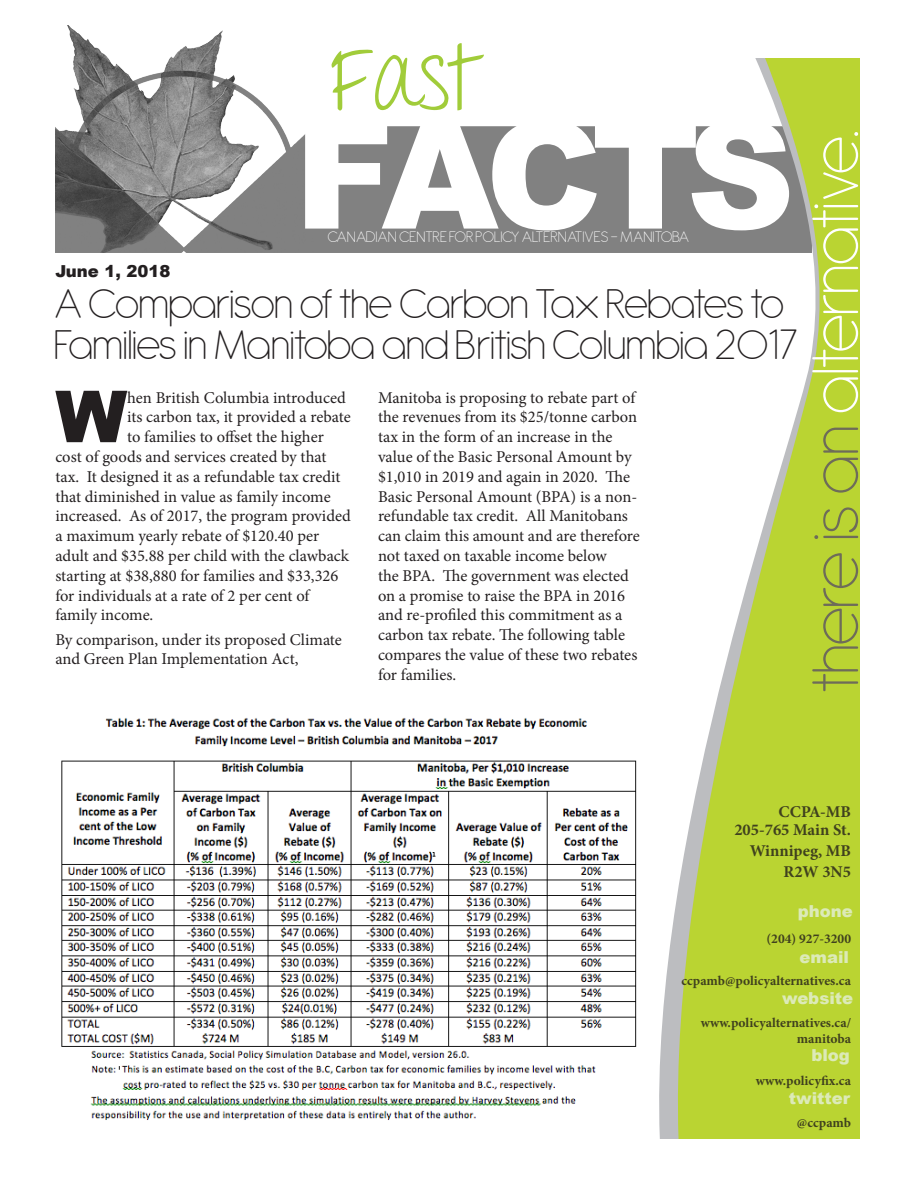
<style>
.page{position:relative;width:918px;height:1188px;background:#fff}
.page>*{position:absolute;margin:0;border:0;box-sizing:border-box;transform-origin:0 0}
.t1{font:900 150px "Arial";letter-spacing:-.085em;color:#fff}
.t2{font:90px "Throw My Hands Upinthe Air";color:#a1cc3a}
.t3{font:200 72px "Antipasto";letter-spacing:-.04em;color:#fff}
.t4{font:900 71.85px "Arial";color:#231f20}
.HEADLINE{font:200 45px/40.5px "Antipasto";letter-spacing:-.04em;color:#231f20}
.t5{font:16.5px/19.8px "Minion Pro";color:#231f20}
.t6{font:200 16.5px "Antipasto";color:#fff}
.t7{font:700 16.5px/21px "Minion Pro";color:#40411e;text-align:right}
.t8{font:900 16.5px "Arial";color:#dceab8}
.t9{font:900 16.5px "Arial";color:#231f20}
.t10{font:700 13.5px/16.5px "Minion Pro";color:#40411e;text-align:right}
.s1{color:#6e6c59}
</style>
<div class="page">
<img style="left:55px;top:25px;width:593px;height:228px">
<svg style="left:648px;top:126px;width:14px;height:1012px"></svg>
<svg style="left:662px;top:58px;width:198px;height:1080px;fill:#bad432"></svg>
<img style="left:61px;top:718px;width:576px;height:402px">
<p class="t2" style="left:329px;top:25px;width:151px">Fast</p>
<p class="t1" style="left:294px;top:66px;width:502px">FACTS</p>
<p class="t6" style="left:328px;top:227px;width:363px">CANADIAN CENTRE FOR POLICY ALTERNATIVES - MANITOBA</p>
<p class="t9" style="left:55px;top:259px;width:117px">June 1, 2018</p>
<p class="HEADLINE" style="left:54px;top:285px;width:746px">A Comparison of the Carbon Tax Rebates to<br>Families in Manitoba and British Columbia 2017</p>
<p class="t4" style="left:55px;top:364px;width:73px">W</p>
<p class="t5" style="left:127px;top:388px;width:220px">hen British Columbia introduced</p>
<p class="t5" style="left:378px;top:388px;width:263px">Manitoba is proposing to rebate part of the revenues from its $25/tonne carbon tax in the form of an increase in the value of the Basic Personal Amount by $1,010 in 2019 and again in 2020. The Basic Personal Amount (BPA) is a non&shy;refundable tax credit. All Manitobans can claim this amount and are therefore not taxed on taxable income below<br>the BPA. The government was elected on a promise to raise the BPA in 2016 and re-profiled this commitment as a carbon tax rebate. The following table compares the value of these two rebates for families.</p>
<p class="t5" style="left:127px;top:407px;width:225px">its carbon tax, it provided a rebate</p>
<p class="t5" style="left:127px;top:427px;width:198px">to families to offset the higher</p>
<p class="t5" style="left:55px;top:447px;width:273px">cost of goods and services created by that</p>
<p class="t5" style="left:55px;top:467px;width:287px">tax. It designed it as a refundable tax credit</p>
<p class="t5" style="left:55px;top:487px;width:277px">that diminished in value as family income</p>
<p class="t5" style="left:55px;top:506px;width:297px">increased. As of 2017, the program provided</p>
<p class="t5" style="left:55px;top:526px;width:265px">a maximum yearly rebate of $120.40 per</p>
<p class="t5" style="left:55px;top:546px;width:295px">adult and $35.88 per child with the clawback</p>
<p class="t5" style="left:55px;top:566px;width:285px">starting at $38,880 for families and $33,326</p>
<p class="t5" style="left:55px;top:586px;width:256px">for individuals at a rate of 2 per cent of</p>
<p class="t5" style="left:55px;top:605px;width:100px">family income.</p>
<p class="t5" style="left:55px;top:630px;width:288px">By comparison, under its proposed Climate and Green Plan Implementation Act,</p>
<p class="t3" style="left:794px;top:693px;width:566px;rotate:-90deg"><span class="s1">there is an</span> alternative.</p>
<p class="t7" style="left:779px;top:801px;width:74px">CCPA-MB</p>
<p class="t7" style="left:734px;top:819px;width:118px">205-765 Main St.</p>
<p class="t7" style="left:750px;top:840px;width:103px">Winnipeg, MB<br>R2W 3N5</p>
<p class="t8" style="left:798px;top:899px;width:57px">phone</p>
<p class="t10" style="left:767px;top:930px;width:86px">(204) 927-3200</p>
<p class="t10" style="left:681px;top:972px;width:171px">ccpamb@policyalternatives.ca</p>
<p class="t10" style="left:701px;top:1014px;width:152px">www.policyalternatives.ca/ manitoba</p>
<p class="t10" style="left:756px;top:1073px;width:97px">www.policyfix.ca</p>
<p class="t10" style="left:797px;top:1115px;width:56px">@ccpamb</p>
<p class="t8" style="left:800px;top:945px;width:51px">email</p>
<p class="t8" style="left:782px;top:986px;width:73px">website</p>
<p class="t8" style="left:811px;top:1043px;width:40px">blog</p>
<p class="t8" style="left:789px;top:1086px;width:63px">twitter</p>
</div>
